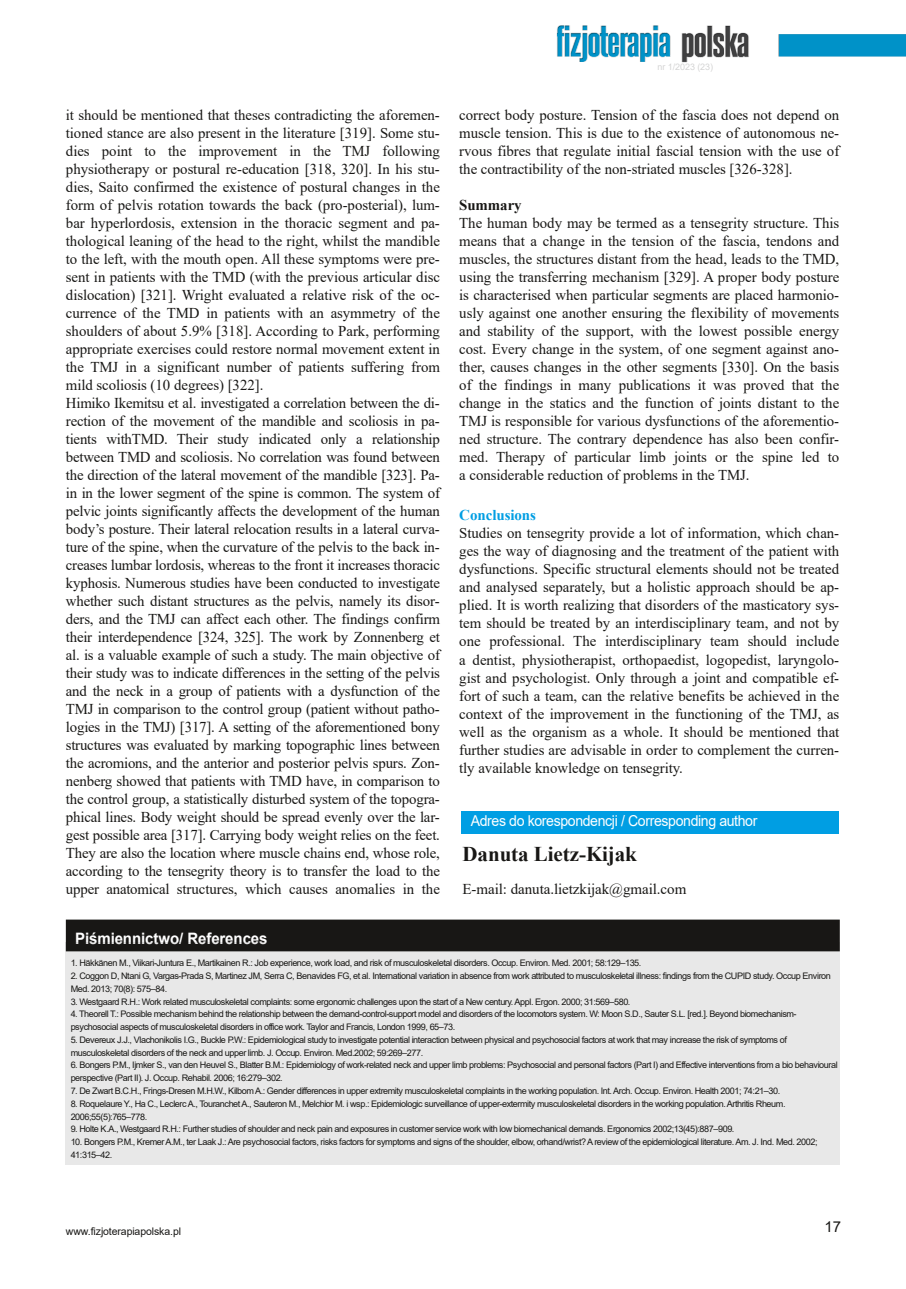
<style>
.page{position:relative;width:906px;height:1289px;background:#fff}
.page>*{position:absolute;margin:0;border:0;box-sizing:border-box;transform-origin:0 0}
.t1{font:700 21px "Times New Roman";letter-spacing:-.005em;color:#181715}
.t2{font:700 15.75px "Arial";letter-spacing:-.005em;color:#fff;scale:.95 1}
.t3{font:15px/18px "Times New Roman";letter-spacing:-.01em;color:#181715;text-align:justify}
.t4{font:15px "Arial";letter-spacing:-.025em;color:#fff;scale:.94 1}
.t5{font:700 15px "Times New Roman";letter-spacing:-.005em;color:#009ee3}
.t6{font:700 15px "Times New Roman";letter-spacing:-.005em;color:#181715}
.t7{font:15px "Arial";color:#181715}
.t8{font:10.5px "Arial";letter-spacing:-.01em;color:#181715}
.t9{font:9px/12.8px "Arial";letter-spacing:-.045em;color:#181715}
.t10{font:9px "Arial";letter-spacing:-.005em;color:rgb(111 110 110/.3)}
</style>
<div class="page">
<img style="left:556px;top:25px;width:350px;height:38px">
<div style="left:461px;top:810px;width:378px;height:23px;background:#009ee3"></div>
<div style="left:67px;top:920px;width:772px;height:30px;background:#181715"></div>
<div style="left:66px;top:919px;width:774px;height:32px;border:2px solid #181715"></div>
<div style="left:66px;top:942px;width:774px;height:222px;background:#e8e8e8"></div>
<p class="t10" style="left:657px;top:62px;width:57px">nr 1/2023 (23)</p>
<p class="t3" style="left:66px;top:106px;width:376px;text-align:left">it should be mentioned that theses contradicting the aforemen‐ tioned stance are also present in the literature [319]. Some stu‐ dies point to the improvement in the TMJ following physiotherapy or postural re-education [318, 320]. In his stu‐ dies, Saito confirmed the existence of postural changes in the form of pelvis rotation towards the back (pro-posterial), lum‐ bar hyperlordosis, extension in the thoracic segment and pa‐ thological leaning of the head to the right, whilst the mandible to the left, with the mouth open. All these symptoms were pre‐ sent in patients with the TMD (with the previous articular disc dislocation) [321]. Wright evaluated a relative risk of the oc‐ currence of the TMD in patients with an asymmetry of the shoulders of about 5.9% [318]. According to Park, performing appropriate exercises could restore normal movement extent in the TMJ in a significant number of patients suffering from mild scoliosis (10 degrees) [322].<br>Himiko Ikemitsu et al. investigated a correlation between the di‐ rection of the movement of the mandible and scoliosis in pa‐ tients withTMD. Their study indicated only a relationship between TMD and scoliosis. No correlation was found between the direction of the lateral movement of the mandible [323]. Pa‐ in in the lower segment of the spine is common. The system of pelvic joints significantly affects the development of the human body’s posture. Their lateral relocation results in a lateral curva‐ ture of the spine, when the curvature of the pelvis to the back in‐ creases lumbar lordosis, whereas to the front it increases thoracic kyphosis. Numerous studies have been conducted to investigate whether such distant structures as the pelvis, namely its disor‐ ders, and the TMJ can affect each other. The findings confirm their interdependence [324, 325]. The work by Zonnenberg et al. is a valuable example of such a study. The main objective of their study was to indicate differences in the setting of the pelvis and the neck in a group of patients with a dysfunction of the TMJ in comparison to the control group (patient without patho‐ logies in the TMJ) [317]. A setting of the aforementioned bony structures was evaluated by marking topographic lines between the acromions, and the anterior and posterior pelvis spurs. Zon‐ nenberg showed that patients with TMD have, in comparison to the control group, a statistically disturbed system of the topogra‐ phical lines. Body weight should be spread evenly over the lar‐ gest possible area [317]. Carrying body weight relies on the feet.<br>They are also the location where muscle chains end, whose role, according to the tensegrity theory is to transfer the load to the upper anatomical structures, which causes anomalies in the</p>
<p class="t3" style="left:459px;top:106px;width:381px">correct body posture. Tension of the fascia does not depend on muscle tension. This is due to the existence of autonomous ne‐ rvous fibres that regulate initial fascial tension with the use of the contractibility of the non-striated muscles [326-328].</p>
<p class="t6" style="left:459px;top:196px;width:64px">Summary</p>
<p class="t3" style="left:459px;top:214px;width:382px">The human body may be termed as a tensegrity structure. This means that a change in the tension of the fascia, tendons and muscles, the structures distant from the head, leads to the TMD, using the transferring mechanism [329]. A proper body posture is characterised when particular segments are placed harmonio‐ usly against one another ensuring the flexibility of movements and stability of the support, with the lowest possible energy cost. Every change in the system, of one segment against ano‐ ther, causes changes in the other segments [330]. On the basis of the findings in many publications it was proved that the change in the statics and the function of joints distant to the TMJ is responsible for various dysfunctions of the aforementio‐ ned structure. The contrary dependence has also been confir‐ med. Therapy of particular limb joints or the spine led to a considerable reduction of problems in the TMJ.</p>
<p class="t5" style="left:459px;top:507px;width:78px">Conclusions</p>
<p class="t3" style="left:459px;top:524px;width:382px">Studies on tensegrity provide a lot of information, which chan‐ ges the way of diagnosing and the treatment of the patient with dysfunctions. Specific structural elements should not be treated and analysed separately, but a holistic approach should be ap‐ plied. It is worth realizing that disorders of the masticatory sys‐ tem should be treated by an interdisciplinary team, and not by one professional. The interdisciplinary team should include a dentist, physiotherapist, orthopaedist, logopedist, laryngolo‐ gist and psychologist. Only through a joint and compatible ef‐ fort of such a team, can the relative benefits be achieved in the context of the improvement in the functioning of the TMJ, as well as the organism as a whole. It should be mentioned that further studies are advisable in order to complement the curren‐ tly available knowledge on tensegrity.</p>
<p class="t4" style="left:471px;top:812px;width:306px">Adres do korespondencji / Corresponding author</p>
<h1 class="t1" style="left:462px;top:842px;width:176px">Danuta Lietz-Kijak</h1>
<p class="t3" style="left:462px;top:880px;width:225px">E-mail: danuta.lietzkijak@gmail.com</p>
<p class="t2" style="left:75px;top:929px;width:204px">Piśmiennictwo/ References</p>
<p class="t9" style="left:71px;top:956px;width:572px">1. Häkkänen M., Viikari-Juntura E., Martikainen R.: Job experience, work load, and risk of musculoskeletal disorders. Occup. Environ. Med. 2001; 58:129–135.</p>
<p class="t9" style="left:71px;top:969px;width:761px">2. Coggon D, Ntani G, Vargas-Prada S, Martinez JM, Serra C, Benavides FG, et al. International variation in absence from work attributed to musculoskeletal illness: findings from the CUPID study. Occup Environ<br>Med. 2013; 70(8): 575–84.</p>
<p class="t9" style="left:71px;top:995px;width:561px">3. Westgaard R.H.: Work related musculoskeletal complaints: some ergonomic challenges upon the start of a New century. Appl. Ergon. 2000; 31:569–580.</p>
<p class="t9" style="left:71px;top:1007px;width:727px">4. Theorell T.: Possible mechanism behind the relationship between the demand-control-support model and disorders of the locomotors system. W: Moon S.D., Sauter S.L. [red.]. Beyond biomechanism&shy;psychosocial aspects of musculoskeletal disorders in office work. Taylor and Francis, London 1999, 65–73.</p>
<p class="t9" style="left:71px;top:1033px;width:718px">5. Devereux J.J., Vlachonikolis I.G., Buckle P.W.: Epidemiological study to investigate potential interaction between physical and psychosocial factors at work that may increase the risk of symptoms of musculoskeletal disorders of the neck and upper limb. J. Occup. Environ. Med.2002; 59:269–277.</p>
<p class="t9" style="left:71px;top:1058px;width:768px">6. Bongers P.M., Ijmker S., van den Heuvel S., Blatter B.M.: Epidemiology of work-related neck and upper limb problems: Psychosocial and personal factors (Part I) and Effective interventions from a bio behavioural perspective (Part II). J. Occup. Rehabil. 2006; 16:279–302.</p>
<p class="t9" style="left:71px;top:1084px;width:711px">7. De Zwart B.C.H., Frings-Dresen M.H.W., KilbomA.: Gender differences in upper extremity musculoskeletal complaints in the working population. Int. Arch. Occup. Environ. Health 2001; 74:21–30.</p>
<p class="t9" style="left:71px;top:1097px;width:716px">8. Roquelaure Y., Ha C., Leclerc A., Touranchet A., Sauteron M., Melchior M. i wsp.: Epidemiologic surveillance of upper-extermity musculoskeletal disorders in the working population. Arthritis Rheum.<br>2006;55(5):765–778.</p>
<p class="t9" style="left:71px;top:1122px;width:665px">9. Holte K.A., Westgaard R.H.: Further studies of shoulder and neck pain and exposures in customer service work with low biomechanical demands. Ergonomics 2002;13(45):887–909.</p>
<p class="t9" style="left:71px;top:1135px;width:748px">10. Bongers P.M., KremerA.M., ter Laak J.: Are psychosocial factors, risks factors for symptoms and signs of the shoulder, elbow, orhand/wrist? A review of the epidemiological literature. Am. J. Ind. Med. 2002;<br>41:315–42.</p>
<p class="t8" style="left:66px;top:1225px;width:117px">www.fizjoterapiapolska.pl</p>
<p class="t7" style="left:824px;top:1218px;width:18px">17</p>
</div>
